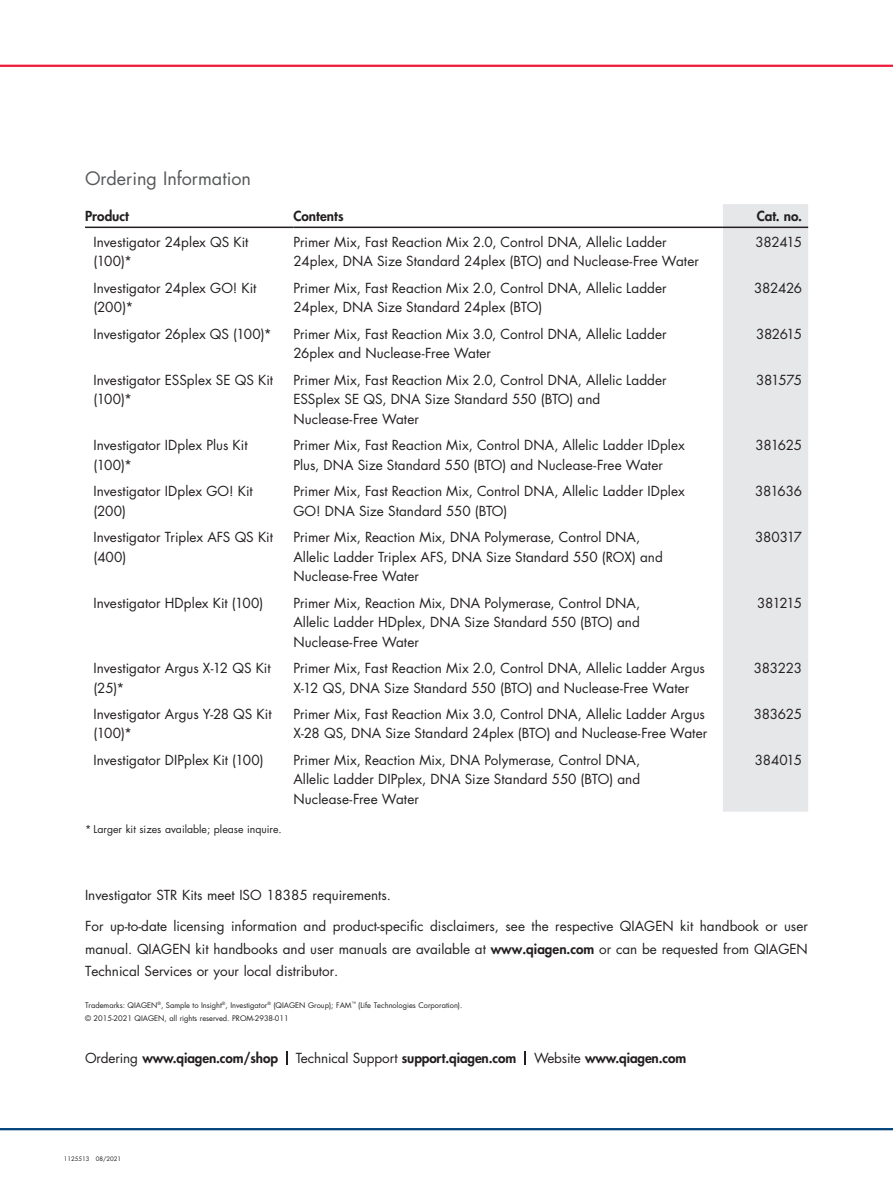
<style>
.page{position:relative;width:893px;height:1191px;background:#fff}
.page>*{position:absolute;margin:0;border:0;box-sizing:border-box;transform-origin:0 0}
.t1{font:18px "Futura Std";color:#57585a}
.t2{font:13.5px/19.5px "Futura Std";color:#231f20}
.t3{font:800 13.5px "Futura Std";letter-spacing:-.01em;color:#231f20}
.t4{font:10.5px "Futura Std";color:#231f20}
.t5{font:7.5px/13.2px "Futura Std";color:#231f20}
.t6{font:6px "Futura Std";color:#231f20}
.s1{font-weight:800}
.s2{font-weight:400}
</style>
<div class="page">
<hr style="left:0;top:65px;width:893px;height:2px;background:#ed1a3a">
<hr style="left:0;top:1128px;width:893px;height:2px;background:#004279">
<svg style="left:286px;top:1051px;width:1px;height:13px"></svg>
<svg style="left:524px;top:1051px;width:1px;height:13px"></svg>
<div style="left:723px;top:204px;width:85px;height:607px;background:#e6e7e9"></div>
<hr style="left:85px;top:226px;width:208px;height:2px;background:#231f20">
<hr style="left:293px;top:226px;width:430px;height:2px;background:#231f20">
<hr style="left:723px;top:226px;width:85px;height:2px;background:#231f20">
<h1 class="t1" style="left:85px;top:167px;width:167px">Ordering Information</h1>
<p class="t3" style="left:85px;top:208px;width:45px">Product</p>
<p class="t3" style="left:293px;top:208px;width:52px">Contents</p>
<p class="t3" style="left:757px;top:208px;width:47px">Cat. no.</p>
<p class="t2" style="left:94px;top:232px;width:156px">Investigator 24plex QS Kit (100)*</p>
<p class="t2" style="left:293px;top:232px;width:407px">Primer Mix, Fast Reaction Mix 2.0, Control DNA, Allelic Ladder<br>24plex, DNA Size Standard 24plex (BTO) and Nuclease-Free Water</p>
<p class="t2" style="left:755px;top:232px;width:48px">382415</p>
<p class="t2" style="left:94px;top:278px;width:164px">Investigator 24plex GO! Kit (200)*</p>
<p class="t2" style="left:293px;top:278px;width:375px">Primer Mix, Fast Reaction Mix 2.0, Control DNA, Allelic Ladder<br>24plex, DNA Size Standard 24plex (BTO)</p>
<p class="t2" style="left:754px;top:278px;width:50px">382426</p>
<p class="t2" style="left:94px;top:324px;width:180px">Investigator 26plex QS (100)*</p>
<p class="t2" style="left:293px;top:324px;width:375px">Primer Mix, Fast Reaction Mix 3.0, Control DNA, Allelic Ladder<br>26plex and Nuclease-Free Water</p>
<p class="t2" style="left:756px;top:324px;width:48px">382615</p>
<p class="t2" style="left:94px;top:370px;width:181px">Investigator ESSplex SE QS Kit (100)*</p>
<p class="t2" style="left:293px;top:370px;width:375px">Primer Mix, Fast Reaction Mix 2.0, Control DNA, Allelic Ladder<br>ESSplex SE QS, DNA Size Standard 550 (BTO) and<br>Nuclease-Free Water</p>
<p class="t2" style="left:756px;top:370px;width:48px">381575</p>
<p class="t2" style="left:94px;top:435px;width:156px">Investigator IDplex Plus Kit (100)*</p>
<p class="t2" style="left:293px;top:435px;width:393px">Primer Mix, Fast Reaction Mix, Control DNA, Allelic Ladder IDplex<br>Plus, DNA Size Standard 550 (BTO) and Nuclease-Free Water</p>
<p class="t2" style="left:756px;top:435px;width:48px">381625</p>
<p class="t2" style="left:94px;top:481px;width:161px">Investigator IDplex GO! Kit (200)</p>
<p class="t2" style="left:293px;top:481px;width:393px">Primer Mix, Fast Reaction Mix, Control DNA, Allelic Ladder IDplex<br>GO! DNA Size Standard 550 (BTO)</p>
<p class="t2" style="left:755px;top:481px;width:48px">381636</p>
<p class="t2" style="left:94px;top:527px;width:181px">Investigator Triplex AFS QS Kit (400)</p>
<p class="t2" style="left:293px;top:527px;width:371px">Primer Mix, Reaction Mix, DNA Polymerase, Control DNA,<br>Allelic Ladder Triplex AFS, DNA Size Standard 550 (ROX) and<br>Nuclease-Free Water</p>
<p class="t2" style="left:755px;top:527px;width:49px">380317</p>
<p class="t2" style="left:94px;top:593px;width:171px">Investigator HDplex Kit (100)</p>
<p class="t2" style="left:293px;top:593px;width:348px;text-align:justify">Primer Mix, Reaction Mix, DNA Polymerase, Control DNA, Allelic Ladder HDplex, DNA Size Standard 550 (BTO) and Nuclease-Free Water</p>
<p class="t2" style="left:757px;top:593px;width:46px">381215</p>
<p class="t2" style="left:94px;top:658px;width:179px">Investigator Argus X-12 QS Kit (25)*</p>
<p class="t2" style="left:293px;top:658px;width:413px">Primer Mix, Fast Reaction Mix 2.0, Control DNA, Allelic Ladder Argus<br>X-12 QS, DNA Size Standard 550 (BTO) and Nuclease-Free Water</p>
<p class="t2" style="left:754px;top:658px;width:50px">383223</p>
<p class="t2" style="left:94px;top:704px;width:180px">Investigator Argus Y-28 QS Kit (100)*</p>
<p class="t2" style="left:293px;top:704px;width:415px">Primer Mix, Fast Reaction Mix 3.0, Control DNA, Allelic Ladder Argus<br>X-28 QS, DNA Size Standard 24plex (BTO) and Nuclease-Free Water</p>
<p class="t2" style="left:754px;top:704px;width:50px">383625</p>
<p class="t2" style="left:94px;top:750px;width:172px">Investigator DIPplex Kit (100)</p>
<p class="t2" style="left:293px;top:750px;width:348px;text-align:justify">Primer Mix, Reaction Mix, DNA Polymerase, Control DNA, Allelic Ladder DIPplex, DNA Size Standard 550 (BTO) and Nuclease-Free Water</p>
<p class="t2" style="left:755px;top:750px;width:49px">384015</p>
<p class="t4" style="left:85px;top:822px;width:198px">* Larger kit sizes available; please inquire.</p>
<p class="t2" style="left:85px;top:885px;width:308px">Investigator STR Kits meet ISO 18385 requirements.</p>
<p class="t2" style="left:85px;top:915px;width:724px;line-height:22.5px;text-align:justify">For up-to-date licensing information and product-specific disclaimers, see the respective QIAGEN kit handbook or user manual. QIAGEN kit handbooks and user manuals are available at <span class="s1">www.qiagen.com</span> or can be requested from QIAGEN Technical Services or your local distributor.</p>
<p class="t5" style="left:85px;top:998px;width:379px">Trademarks: QIAGEN<sup>®</sup>, Sample to Insight<sup>®</sup>, Investigator<sup>®</sup> (QIAGEN Group); FAM<sup>™</sup> (Life Technologies Corporation). © 2015-2021 QIAGEN, all rights reserved. PROM-2938-011</p>
<p class="t3" style="left:85px;top:1049px;width:194px"><span class="s2">Ordering</span> www.qiagen.com/shop</p>
<p class="t3" style="left:296px;top:1049px;width:222px"><span class="s2">Technical Support</span> support.qiagen.com</p>
<p class="t3" style="left:534px;top:1049px;width:154px"><span class="s2">Website</span> www.qiagen.com</p>
<p class="t6" style="left:64px;top:1154px;width:59px">1125513 08/2021</p>
</div>
